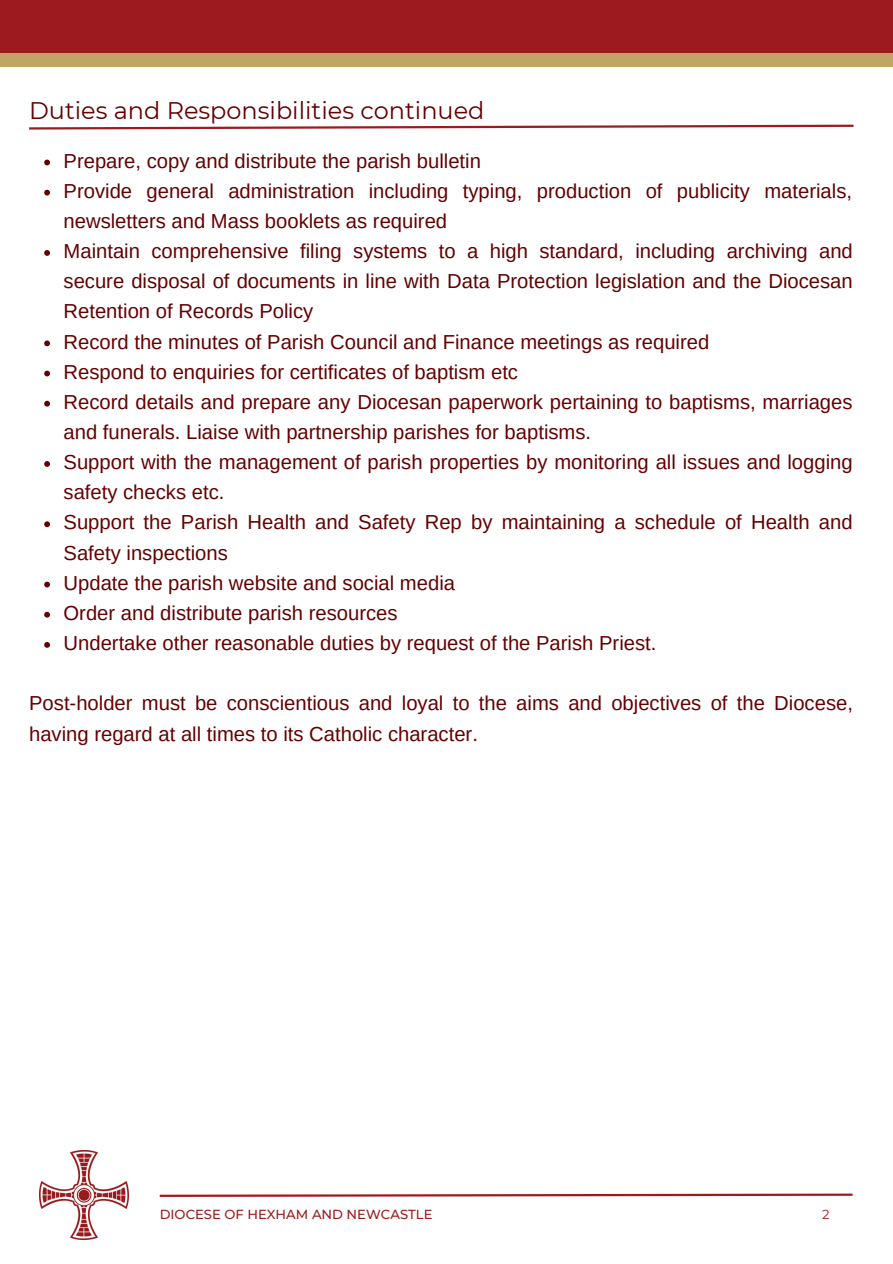
<style>
.page{position:relative;width:893px;height:1264px;background:#fff}
.page>*{position:absolute;margin:0;border:0;box-sizing:border-box;transform-origin:0 0}
.t1{font:24px "Montserrat";color:#640002}
.t2{font:20.25px/30.2px "Arimo";color:#640002}
.t3{font:500 13.05px "Montserrat";color:#9d1b1e}
.t4{font:13.05px "Montserrat";color:#9d1b1e}
</style>
<div class="page">
<div style="left:0;top:0;width:892px;height:66px;background:#c1a564"></div>
<div style="left:0;top:0;width:892px;height:53px;background:#9d1b1e"></div>
<svg style="left:159px;top:1193px;width:694px;height:4px"></svg>
<img style="left:40px;top:1150px;width:88px;height:88px">
<svg style="left:29px;top:124px;width:825px;height:6px"></svg>
<svg style="left:44px;top:160px;width:6px;height:5px"></svg>
<svg style="left:44px;top:190px;width:6px;height:5px"></svg>
<svg style="left:44px;top:250px;width:6px;height:6px"></svg>
<svg style="left:44px;top:340px;width:6px;height:6px"></svg>
<svg style="left:44px;top:370px;width:6px;height:6px"></svg>
<svg style="left:44px;top:401px;width:6px;height:5px"></svg>
<svg style="left:44px;top:461px;width:6px;height:6px"></svg>
<svg style="left:44px;top:521px;width:6px;height:6px"></svg>
<svg style="left:44px;top:581px;width:6px;height:6px"></svg>
<svg style="left:44px;top:612px;width:6px;height:5px"></svg>
<svg style="left:44px;top:642px;width:6px;height:5px"></svg>
<p class="t1" style="left:29px;top:96px;width:457px">Duties and Responsibilities continued</p>
<p class="t2" style="left:64px;top:146px;width:419px">Prepare, copy and distribute the parish bulletin</p>
<p class="t2" style="left:64px;top:176px;width:790px">Provide general administration including typing, production of publicity materials, newsletters and Mass booklets as required</p>
<p class="t2" style="left:64px;top:236px;width:790px;text-align:justify">Maintain comprehensive filing systems to a high standard, including archiving and secure disposal of documents in line with Data Protection legislation and the Diocesan Retention of Records Policy</p>
<p class="t2" style="left:64px;top:326px;width:647px">Record the minutes of Parish Council and Finance meetings as required</p>
<p class="t2" style="left:64px;top:356px;width:456px">Respond to enquiries for certificates of baptism etc</p>
<p class="t2" style="left:64px;top:387px;width:790px">Record details and prepare any Diocesan paperwork pertaining to baptisms, marriages and funerals. Liaise with partnership parishes for baptisms.</p>
<p class="t2" style="left:64px;top:447px;width:790px">Support with the management of parish properties by monitoring all issues and logging safety checks etc.</p>
<p class="t2" style="left:64px;top:507px;width:790px">Support the Parish Health and Safety Rep by maintaining a schedule of Health and<br>Safety inspections</p>
<p class="t2" style="left:64px;top:567px;width:393px">Update the parish website and social media</p>
<p class="t2" style="left:64px;top:598px;width:335px">Order and distribute parish resources</p>
<p class="t2" style="left:64px;top:628px;width:594px">Undertake other reasonable duties by request of the Parish Priest.</p>
<p class="t2" style="left:29px;top:688px;width:825px">Post-holder must be conscientious and loyal to the aims and objectives of the Diocese, having regard at all times to its Catholic character.</p>
<p class="t3" style="left:160px;top:1205px;width:274px">DIOCESE OF HEXHAM AND NEWCASTLE</p>
<p class="t4" style="left:822px;top:1205px;width:9px">2</p>
</div>
